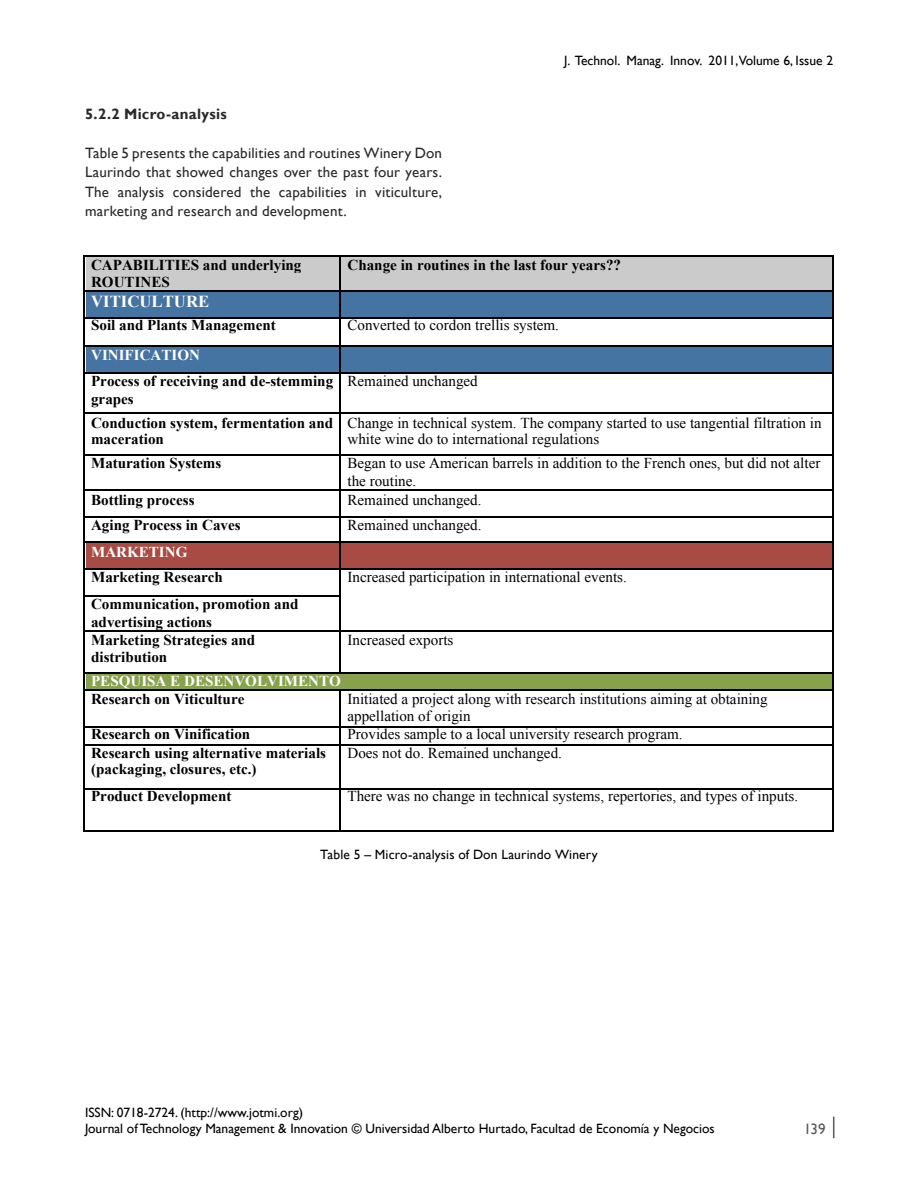
<style>
.page{position:relative;width:918px;height:1188px;background:#fff}
.page>*{position:absolute;margin:0;border:0;box-sizing:border-box;transform-origin:0 0}
.t1{font:700 16.8px "Times New Roman";color:#fff}
.t2{font:15.15px/16.8px "Times New Roman";color:#000}
.t3{font:700 15.15px/16.8px "Times New Roman";color:#000}
.t4{font:700 15.15px "Times New Roman";color:#fff}
.t5{font:15px/19.5px "Gill Sans";letter-spacing:.015em;color:#29292a;text-align:justify}
.t6{font:700 15px "Gill Sans";letter-spacing:.02em;color:#29292a}
.t7{font:15px "Gill Sans";color:#58595b}
.t8{font:13.5px/16.2px "Gill Sans";color:#000}
.t9{font:13.5px "Gill Sans";letter-spacing:.01em;color:#000}
</style>
<div class="page">
<svg style="left:833px;top:1117px;width:1px;height:21px"></svg>
<div style="left:86px;top:257px;width:255px;height:33px;background:#cbcbcb"></div>
<div style="left:341px;top:257px;width:493px;height:33px;background:#cbcbcb"></div>
<hr style="left:84px;top:255px;width:255px;height:2px;background:#000">
<hr style="left:341px;top:255px;width:491px;height:2px;background:#000">
<hr style="left:83px;top:257px;width:1px;height:33px;background:#000">
<hr style="left:339px;top:257px;width:2px;height:33px;background:#000">
<hr style="left:832px;top:257px;width:2px;height:33px;background:#000">
<div style="left:86px;top:292px;width:255px;height:25px;background:#4674a2"></div>
<div style="left:341px;top:292px;width:493px;height:25px;background:#4674a2"></div>
<hr style="left:84px;top:290px;width:255px;height:2px;background:#000">
<hr style="left:341px;top:290px;width:491px;height:2px;background:#000">
<hr style="left:339px;top:292px;width:2px;height:25px;background:#000">
<hr style="left:832px;top:292px;width:2px;height:25px;background:#000">
<hr style="left:84px;top:317px;width:255px;height:2px;background:#000">
<hr style="left:341px;top:317px;width:491px;height:2px;background:#000">
<hr style="left:339px;top:319px;width:2px;height:26px;background:#000">
<hr style="left:832px;top:319px;width:2px;height:26px;background:#000">
<div style="left:86px;top:347px;width:255px;height:25px;background:#4674a2"></div>
<div style="left:341px;top:347px;width:493px;height:25px;background:#4674a2"></div>
<hr style="left:84px;top:345px;width:255px;height:2px;background:#000">
<hr style="left:341px;top:345px;width:491px;height:2px;background:#000">
<hr style="left:339px;top:347px;width:2px;height:25px;background:#000">
<hr style="left:832px;top:347px;width:2px;height:25px;background:#000">
<svg style="left:83px;top:290px;width:1px;height:84px"></svg>
<hr style="left:84px;top:372px;width:255px;height:2px;background:#000">
<hr style="left:341px;top:372px;width:491px;height:2px;background:#000">
<hr style="left:83px;top:374px;width:1px;height:38px;background:#000">
<hr style="left:339px;top:374px;width:2px;height:38px;background:#000">
<hr style="left:832px;top:374px;width:2px;height:38px;background:#000">
<hr style="left:84px;top:412px;width:255px;height:2px;background:#000">
<hr style="left:341px;top:412px;width:491px;height:2px;background:#000">
<hr style="left:83px;top:414px;width:1px;height:40px;background:#000">
<hr style="left:339px;top:414px;width:2px;height:40px;background:#000">
<hr style="left:832px;top:414px;width:2px;height:40px;background:#000">
<hr style="left:84px;top:454px;width:255px;height:2px;background:#000">
<hr style="left:341px;top:454px;width:491px;height:2px;background:#000">
<hr style="left:83px;top:456px;width:1px;height:34px;background:#000">
<hr style="left:339px;top:456px;width:2px;height:34px;background:#000">
<hr style="left:832px;top:456px;width:2px;height:34px;background:#000">
<hr style="left:84px;top:490px;width:255px;height:1px;background:#000">
<hr style="left:341px;top:490px;width:491px;height:1px;background:#000">
<hr style="left:339px;top:491px;width:2px;height:25px;background:#000">
<hr style="left:832px;top:491px;width:2px;height:25px;background:#000">
<hr style="left:84px;top:516px;width:255px;height:2px;background:#000">
<hr style="left:341px;top:516px;width:491px;height:2px;background:#000">
<hr style="left:339px;top:518px;width:2px;height:23px;background:#000">
<hr style="left:832px;top:518px;width:2px;height:23px;background:#000">
<div style="left:86px;top:543px;width:255px;height:25px;background:#a74b44"></div>
<div style="left:341px;top:543px;width:493px;height:25px;background:#a74b44"></div>
<hr style="left:84px;top:541px;width:255px;height:2px;background:#000">
<hr style="left:341px;top:541px;width:491px;height:2px;background:#000">
<hr style="left:339px;top:543px;width:2px;height:25px;background:#000">
<hr style="left:832px;top:543px;width:2px;height:25px;background:#000">
<hr style="left:84px;top:568px;width:255px;height:2px;background:#000">
<hr style="left:341px;top:568px;width:491px;height:2px;background:#000">
<hr style="left:339px;top:570px;width:2px;height:25px;background:#000">
<hr style="left:832px;top:570px;width:2px;height:25px;background:#000">
<svg style="left:83px;top:490px;width:1px;height:107px"></svg>
<hr style="left:84px;top:595px;width:255px;height:2px;background:#000">
<hr style="left:83px;top:597px;width:1px;height:33px;background:#000">
<hr style="left:339px;top:597px;width:2px;height:33px;background:#000">
<hr style="left:832px;top:597px;width:2px;height:33px;background:#000">
<hr style="left:84px;top:630px;width:255px;height:2px;background:#000">
<hr style="left:341px;top:630px;width:491px;height:2px;background:#000">
<hr style="left:83px;top:632px;width:1px;height:40px;background:#000">
<hr style="left:339px;top:632px;width:2px;height:40px;background:#000">
<hr style="left:832px;top:632px;width:2px;height:40px;background:#000">
<div style="left:91px;top:672px;width:737px;height:17px;background:#87a14c"></div>
<hr style="left:84px;top:672px;width:255px;height:2px;background:#000">
<hr style="left:341px;top:672px;width:491px;height:2px;background:#000">
<svg style="left:83px;top:672px;width:1px;height:19px"></svg>
<hr style="left:84px;top:689px;width:255px;height:2px;background:#000">
<hr style="left:341px;top:689px;width:491px;height:2px;background:#000">
<svg style="left:832px;top:672px;width:2px;height:19px"></svg>
<hr style="left:83px;top:691px;width:1px;height:35px;background:#000">
<hr style="left:339px;top:691px;width:2px;height:35px;background:#000">
<hr style="left:832px;top:691px;width:2px;height:35px;background:#000">
<hr style="left:84px;top:726px;width:255px;height:2px;background:#000">
<hr style="left:341px;top:726px;width:491px;height:2px;background:#000">
<svg style="left:83px;top:726px;width:1px;height:20px"></svg>
<hr style="left:84px;top:744px;width:255px;height:2px;background:#000">
<svg style="left:339px;top:726px;width:2px;height:20px"></svg>
<hr style="left:341px;top:744px;width:491px;height:2px;background:#000">
<svg style="left:832px;top:726px;width:2px;height:20px"></svg>
<hr style="left:83px;top:746px;width:1px;height:42px;background:#000">
<hr style="left:339px;top:746px;width:2px;height:42px;background:#000">
<hr style="left:832px;top:746px;width:2px;height:42px;background:#000">
<hr style="left:84px;top:788px;width:255px;height:2px;background:#000">
<hr style="left:341px;top:788px;width:491px;height:2px;background:#000">
<hr style="left:83px;top:790px;width:1px;height:40px;background:#000">
<hr style="left:84px;top:830px;width:255px;height:1px;background:#000">
<hr style="left:339px;top:790px;width:2px;height:40px;background:#000">
<hr style="left:341px;top:830px;width:491px;height:1px;background:#000">
<hr style="left:832px;top:790px;width:2px;height:40px;background:#000">
<p class="t6" style="left:85px;top:105px;width:143px">5.2.2 Micro-analysis</p>
<p class="t5" style="left:85px;top:143px;width:358px">Table 5 presents the capabilities and routines Winery Don Laurindo that showed changes over the past four years.<br>The analysis considered the capabilities in viticulture, marketing and research and development.</p>
<p class="t8" style="left:564px;top:52px;width:270px">J. Technol. Manag. Innov. 2011,Volume 6, Issue 2</p>
<p class="t3" style="left:91px;top:258px;width:212px">CAPABILITIES and underlying<br>ROUTINES</p>
<p class="t3" style="left:348px;top:258px;width:275px">Change in routines in the last four years??</p>
<p class="t1" style="left:91px;top:295px;width:120px">VITICULTURE</p>
<p class="t3" style="left:91px;top:318px;width:186px">Soil and Plants Management</p>
<p class="t2" style="left:348px;top:318px;width:213px">Converted to cordon trellis system.</p>
<p class="t4" style="left:91px;top:350px;width:110px">VINIFICATION</p>
<p class="t3" style="left:91px;top:373px;width:244px;line-height:18.5px">Process of receiving and de-stemming grapes</p>
<p class="t2" style="left:348px;top:374px;width:132px">Remained unchanged</p>
<p class="t3" style="left:91px;top:416px;width:244px">Conduction system, fermentation and maceration</p>
<p class="t2" style="left:348px;top:415px;width:476px">Change in technical system. The company started to use tangential filtration in white wine do to international regulations</p>
<p class="t3" style="left:91px;top:456px;width:132px">Maturation Systems</p>
<p class="t2" style="left:348px;top:455px;width:474px;line-height:18.5px">Began to use American barrels in addition to the French ones, but did not alter the routine.</p>
<p class="t3" style="left:91px;top:493px;width:105px">Bottling process</p>
<p class="t2" style="left:348px;top:493px;width:136px">Remained unchanged.</p>
<p class="t3" style="left:91px;top:518px;width:151px">Aging Process in Caves</p>
<p class="t2" style="left:348px;top:518px;width:136px">Remained unchanged.</p>
<p class="t4" style="left:91px;top:546px;width:98px">MARKETING</p>
<p class="t3" style="left:91px;top:570px;width:133px">Marketing Research</p>
<p class="t2" style="left:348px;top:570px;width:281px">Increased participation in international events.</p>
<p class="t3" style="left:91px;top:596px;width:209px;line-height:18.5px">Communication, promotion and advertising actions<br>Marketing Strategies and</p>
<p class="t3" style="left:91px;top:650px;width:78px">distribution</p>
<p class="t2" style="left:348px;top:633px;width:107px">Increased exports</p>
<p class="t4" style="left:91px;top:675px;width:251px">PESQUISA E DESENVOLVIMENTO</p>
<p class="t3" style="left:91px;top:692px;width:155px">Research on Viticulture</p>
<p class="t2" style="left:348px;top:692px;width:422px">Initiated a project along with research institutions aiming at obtaining appellation of origin</p>
<p class="t3" style="left:91px;top:727px;width:161px">Research on Vinification</p>
<p class="t2" style="left:348px;top:727px;width:337px">Provides sample to a local university research program.</p>
<p class="t3" style="left:91px;top:746px;width:237px">Research using alternative materials (packaging, closures, etc.)</p>
<p class="t2" style="left:348px;top:746px;width:216px">Does not do. Remained unchanged.</p>
<p class="t3" style="left:91px;top:789px;width:142px">Product Development</p>
<p class="t2" style="left:348px;top:789px;width:452px">There was no change in technical systems, repertories, and types of inputs.</p>
<p class="t9" style="left:320px;top:847px;width:279px">Table 5 – Micro-analysis of Don Laurindo Winery</p>
<p class="t8" style="left:85px;top:1105px;width:631px">ISSN: 0718-2724. (http://www.jotmi.org)<br>Journal of Technology Management &amp; Innovation © Universidad Alberto Hurtado, Facultad de Economía y Negocios</p>
<p class="t7" style="left:804px;top:1120px;width:23px">139</p>
</div>
